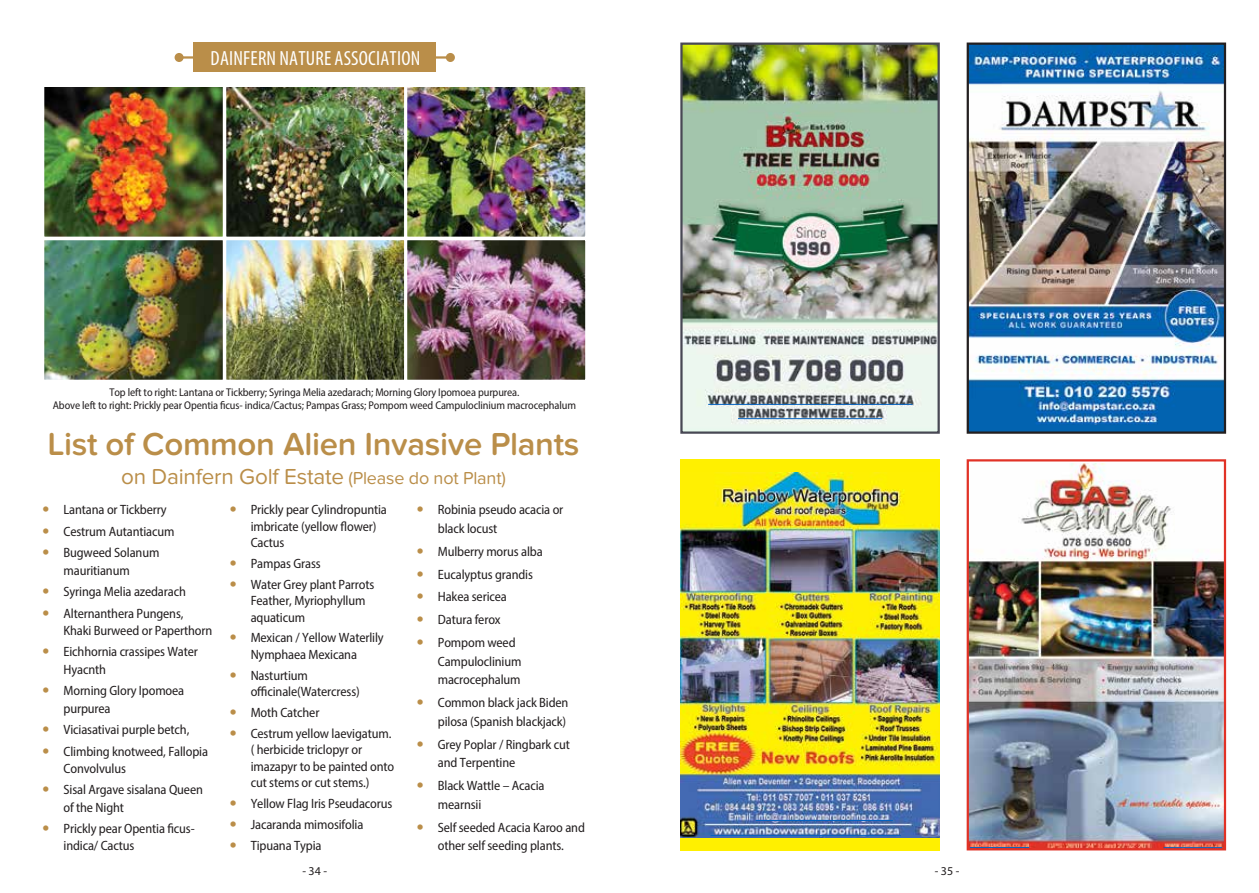
<style>
.page{position:relative;width:1259px;height:893px;background:#fff}
.page>*{position:absolute;margin:0;border:0;box-sizing:border-box;transform-origin:0 0}
.t1{font:600 33px "Proxima Nova Soft";letter-spacing:-.01em;color:#ba8e49}
.t2{font:22.5px "Proxima Nova Soft";letter-spacing:-.01em;color:#ba8e49}
.t3{font:condensed 20.55px "Myriad Pro";letter-spacing:.01em;color:#fff}
.t4{font:semi-condensed 13.5px/21.5px "Myriad Pro";letter-spacing:-.01em;color:#231f20}
.t5{font:12px "Myriad Pro";color:#231f20}
.t6{font:semi-condensed 11.25px/13.5px "Myriad Pro";letter-spacing:-.01em;color:#231f20;text-align:center}
.s1{font-size:18px}
</style>
<div class="page">
<img style="left:45px;top:88px;width:539px;height:291px">
<div style="left:41px;top:84px;width:185px;height:156px;border:3px solid #fff"></div>
<div style="left:41px;top:237px;width:185px;height:146px;border:3px solid #fff"></div>
<div style="left:223px;top:84px;width:184px;height:156px;border:3px solid #fff"></div>
<div style="left:223px;top:237px;width:184px;height:146px;border:3px solid #fff"></div>
<div style="left:404px;top:84px;width:184px;height:156px;border:3px solid #fff"></div>
<div style="left:404px;top:237px;width:184px;height:146px;border:3px solid #fff"></div>
<hr style="left:179px;top:56px;width:271px;height:3px;background:#ba8e49">
<div style="left:175px;top:53px;width:9px;height:9px;background:#ba8e49;border-radius:50%"></div>
<div style="left:446px;top:53px;width:9px;height:9px;background:#ba8e49;border-radius:50%"></div>
<div style="left:193px;top:43px;width:242px;height:29px;background:#ba8e49"></div>
<img style="left:683px;top:46px;width:253px;height:385px">
<div style="left:680px;top:43px;width:259px;height:391px;border:2px solid #484854"></div>
<hr style="left:708px;top:404px;width:204px;height:1px;background:#0563c1">
<hr style="left:738px;top:418px;width:144px;height:1px;background:#0563c1">
<div style="left:680px;top:459px;width:259px;height:391px;background:#fff000"></div>
<img style="left:680px;top:472px;width:259px;height:366px">
<hr style="left:710px;top:835px;width:191px;height:1px;background:#0563c1">
<hr style="left:755px;top:820px;width:138px;height:1px;background:#0563c1">
<img style="left:969px;top:46px;width:254px;height:385px">
<div style="left:966px;top:43px;width:260px;height:391px;border:2px solid #231f20"></div>
<hr style="left:1038px;top:412px;width:118px;height:1px;background:#0563c1">
<hr style="left:1035px;top:423px;width:121px;height:1px;background:#0563c1">
<img style="left:969px;top:464px;width:254px;height:383px">
<div style="left:966px;top:459px;width:260px;height:391px;border:2px solid #e13226"></div>
<hr style="left:970px;top:847px;width:59px;height:1px;background:#0563c1">
<hr style="left:1163px;top:847px;width:59px;height:1px;background:#0563c1">
<h3 class="t3" style="left:211px;top:46px;width:211px">DAINFERN NATURE ASSOCIATION</h3>
<p class="t6" style="left:53px;top:385px;width:525px">Top left to right: Lantana or Tickberry; Syringa Melia azedarach; Morning Glory Ipomoea purpurea.<br>Above left to right: Prickly pear Opentia ficus- indica/Cactus; Pampas Grass; Pompom weed Campuloclinium macrocephalum</p>
<h1 class="t1" style="left:48px;top:425px;width:533px">List of Common Alien Invasive Plants</h1>
<h2 class="t2" style="left:121px;top:463px;width:386px">on Dainfern Golf Estate <span class="s1">(Please do not Plant)</span></h2>
<p class="t4" style="left:64px;top:499px;width:113px">Lantana or Tickberry<br>Cestrum Autantiacum<br>Bugweed Solanum</p>
<p class="t4" style="left:64px;top:559px;width:124px">mauritianum<br>Syringa Melia azedarach<br>Alternanthera Pungens,</p>
<p class="t4" style="left:64px;top:619px;width:150px">Khaki Burweed or Paperthorn<br>Eichhornia crassipes Water</p>
<p class="t4" style="left:64px;top:658px;width:122px">Hyacnth<br>Morning Glory Ipomoea</p>
<p class="t4" style="left:64px;top:697px;width:146px">purpurea<br>Viciasativai purple betch,<br>Climbing knotweed, Fallopia</p>
<p class="t4" style="left:64px;top:757px;width:141px">Convolvulus<br>Sisal Argave sisalana Queen</p>
<p class="t4" style="left:64px;top:796px;width:133px">of the Night<br>Prickly pear Opentia ficus-</p>
<p class="t4" style="left:64px;top:835px;width:72px">indica/ Cactus</p>
<p class="t4" style="left:438px;top:500px;width:127px;line-height:18.6px">Robinia pseudo acacia or black locust</p>
<p class="t4" style="left:438px;top:540px;width:106px;line-height:22.8px">Mulberry morus alba<br>Eucalyptus grandis<br>Hakea sericea<br>Datura ferox<br>Pompom weed</p>
<p class="t4" style="left:438px;top:652px;width:85px;line-height:18.6px">Campuloclinium macrocephalum</p>
<p class="t4" style="left:438px;top:693px;width:132px;line-height:18.6px">Common black jack Biden pilosa (Spanish blackjack)</p>
<p class="t4" style="left:438px;top:735px;width:134px;line-height:18.6px">Grey Poplar / Ringbark cut and Terpentine</p>
<p class="t4" style="left:438px;top:776px;width:108px;line-height:18.6px">Black Wattle – Acacia mearnsii</p>
<p class="t4" style="left:438px;top:818px;width:149px;line-height:18.6px">Self seeded Acacia Karoo and other self seeding plants.</p>
<p class="t4" style="left:251px;top:501px;width:138px;line-height:16.5px">Prickly pear Cylindropuntia imbricate (yellow flower)<br>Cactus</p>
<p class="t4" style="left:251px;top:553px;width:125px;line-height:20.7px">Pampas Grass<br>Water Grey plant Parrots</p>
<p class="t4" style="left:251px;top:592px;width:116px;line-height:16.5px">Feather, Myriophyllum aquaticum</p>
<p class="t4" style="left:251px;top:629px;width:135px;line-height:16.5px">Mexican / Yellow Waterlily<br>Nymphaea Mexicana</p>
<p class="t4" style="left:251px;top:667px;width:111px;line-height:16.5px">Nasturtium officinale(Watercress)</p>
<p class="t4" style="left:251px;top:702px;width:142px;line-height:20.7px">Moth Catcher<br>Cestrum yellow laevigatum.</p>
<p class="t4" style="left:251px;top:741px;width:145px;line-height:16.5px">( herbicide triclopyr or imazapyr to be painted onto cut stems or cut stems.)</p>
<p class="t4" style="left:251px;top:793px;width:143px;line-height:20.7px">Yellow Flag Iris Pseudacorus<br>Jacaranda mimosifolia<br>Tipuana Typia</p>
<p class="t5" style="left:302px;top:864px;width:26px">- 34 -</p>
<p class="t5" style="left:934px;top:864px;width:26px">- 35 -</p>
</div>
